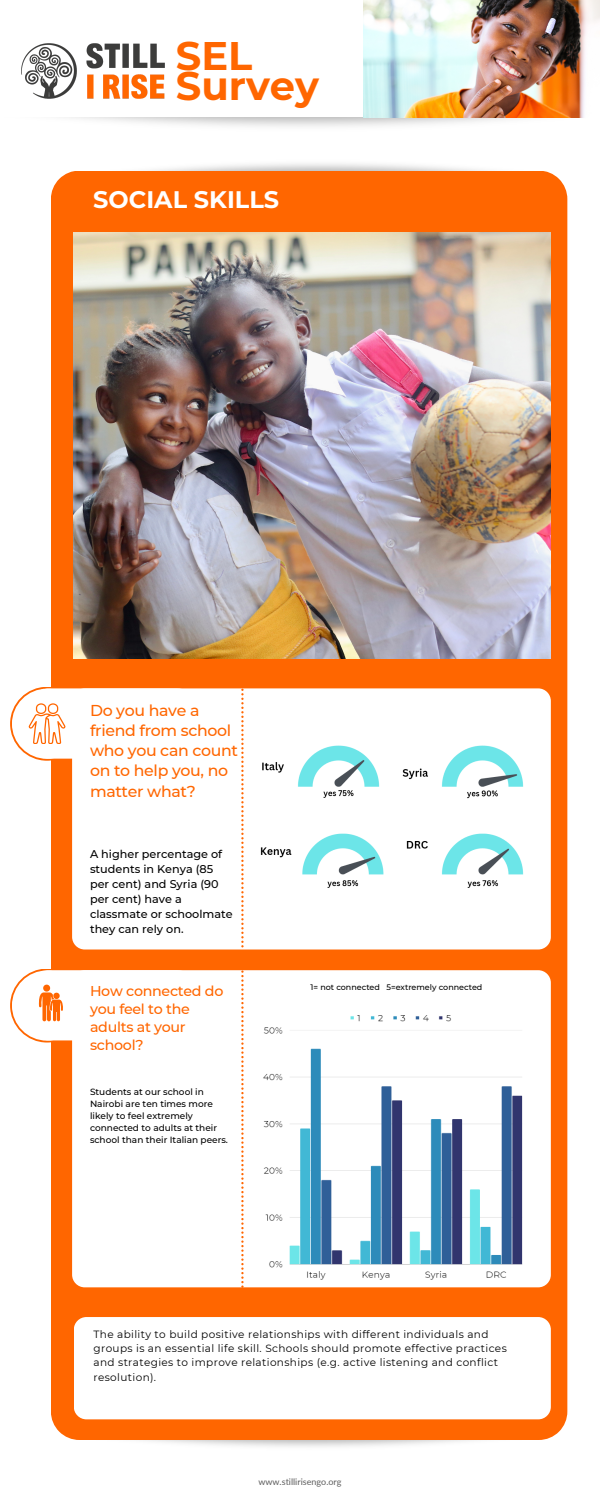
<style>
.page{position:relative;width:600px;height:1500px;background:#fff}
.page>*{position:absolute;margin:0;border:0;box-sizing:border-box;transform-origin:0 0}
.t1{font:700 40px/30px "Montserrat";color:#f60}
.t2{font:700 24px "Montserrat";color:#fff}
.t3{font:500 15.8px/20.2px "Montserrat";letter-spacing:-.02em;color:#f60}
.t4{font:500 14.2px/18px "Montserrat";letter-spacing:-.02em;color:#f60}
.t5{font:500 11.2px/15px "Montserrat";color:#000}
.t6{font:10.5px/14.2px "Montserrat";letter-spacing:.035em;color:#000}
.t7{font:500 9px/12px "Montserrat";color:#000}
.t8{font:9px "Lato";color:#5e5e5e}
.t9{font:500 8px "Montserrat";color:#000}
</style>
<div class="page">
<div style="left:51px;top:171px;width:516px;height:1269px;background:#f60"></div>
<div style="left:72px;top:970px;width:478px;height:317px;background:#fff;border-radius:13px"></div>
<svg style="left:10px;top:969px;width:74px;height:74px"></svg>
<div style="left:12px;top:970px;width:70px;height:71px;background:#fff;border-radius:50%"></div>
<svg style="left:241px;top:970px;width:3px;height:318px"></svg>
<svg style="left:21px;top:970px;width:184px;height:70px"></svg>
<div style="left:72px;top:688px;width:478px;height:262px;background:#fff;border-radius:13px"></div>
<svg style="left:10px;top:687px;width:74px;height:74px"></svg>
<div style="left:12px;top:689px;width:70px;height:70px;background:#fff;border-radius:50%"></div>
<svg style="left:241px;top:689px;width:3px;height:258px"></svg>
<svg style="left:21px;top:688px;width:184px;height:71px"></svg>
<img style="left:262px;top:745px;width:262px;height:54px">
<img style="left:260px;top:833px;width:264px;height:55px">
<div style="left:74px;top:1317px;width:477px;height:102px;background:#fff;border-radius:13px"></div>
<img style="left:21px;top:43px;width:144px;height:56px">
<img style="left:74px;top:233px;width:477px;height:426px">
<img style="left:363px;top:0;width:237px;height:118px">
<img style="left:263px;top:1015px;width:260px;height:265px">
<h4 class="t1" style="left:176px;top:40px;width:145px">SEL<br>Survey</h4>
<p class="t2" style="left:93px;top:185px;width:187px">SOCIAL SKILLS</p>
<p class="t3" style="left:90px;top:700px;width:150px">Do you have a friend from school who you can count on to help you, no matter what?</p>
<p class="t5" style="left:90px;top:847px;width:144px">A higher percentage of students in Kenya (85 per cent) and Syria (90 per cent) have a classmate or schoolmate they can rely on.</p>
<p class="t4" style="left:90px;top:982px;width:135px">How connected do you feel to the adults at your school?</p>
<p class="t9" style="left:311px;top:982px;width:173px">1= not connected 5=extremely connected</p>
<h1 class="t7" style="left:90px;top:1086px;width:139px">Students at our school in<br>Nairobi are ten times more likely to feel extremely connected to adults at their school than their Italian peers.</h1>
<p class="t6" style="left:94px;top:1327px;width:415px">The ability to build positive relationships with different individuals and groups is an essential life skill. Schools should promote effective practices and strategies to improve relationships (e.g. active listening and conflict resolution).</p>
<h5 class="t8" style="left:258px;top:1476px;width:85px">www.stillirisengo.org</h5>
</div>
